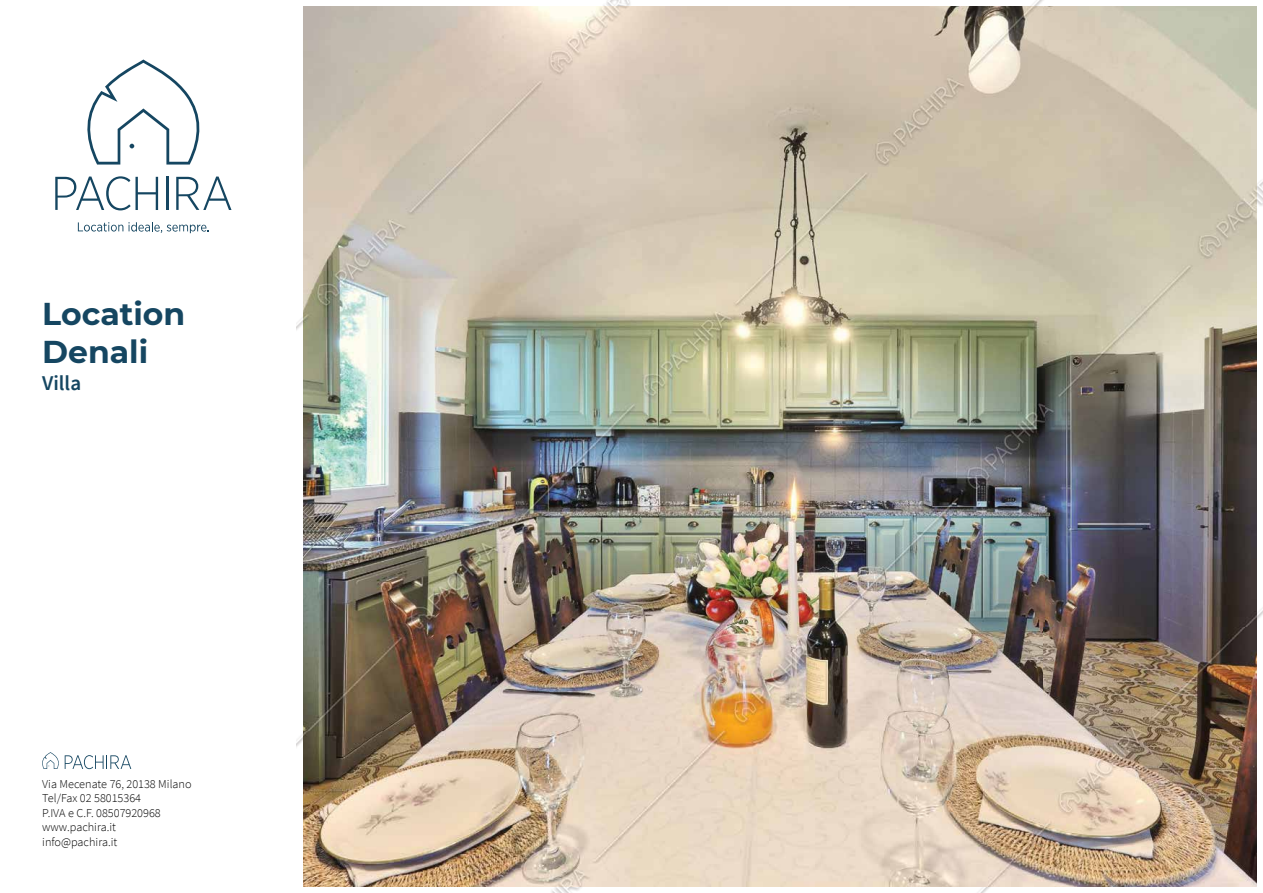
<style>
.page{position:relative;width:1263px;height:893px;background:#fff}
.page>*{position:absolute;margin:0;border:0;box-sizing:border-box;transform-origin:0 0}
.t1{font:700 31.5px/37.8px "Montserrat";color:#154661}
.t2{font:600 21px "Source Sans Pro";color:#154661}
.t3{font:300 12px/14.4px "Source Sans Pro";color:#000}
</style>
<div class="page">
<svg style="left:42px;top:59px;width:255px;height:711px"></svg>
<img style="left:303px;top:58px;width:906px;height:829px">
<img style="left:303px;top:53px;width:906px;height:5px">
<img style="left:297px;top:317px;width:6px;height:429px">
<img style="left:303px;top:0;width:954px;height:53px">
<img style="left:1209px;top:52px;width:54px;height:835px">
<img style="left:551px;top:887px;width:439px;height:6px">
<h1 class="t1" style="left:42px;top:293px;width:145px">Location<br>Denali</h1>
<h2 class="t2" style="left:42px;top:370px;width:40px">Villa</h2>
<p class="t3" style="left:42px;top:777px;width:151px">Via Mecenate 76, 20138 Milano<br>Tel/Fax 02 58015364<br>P.IVA e C.F. 08507920968 www.pachira.it info@pachira.it</p>
</div>
